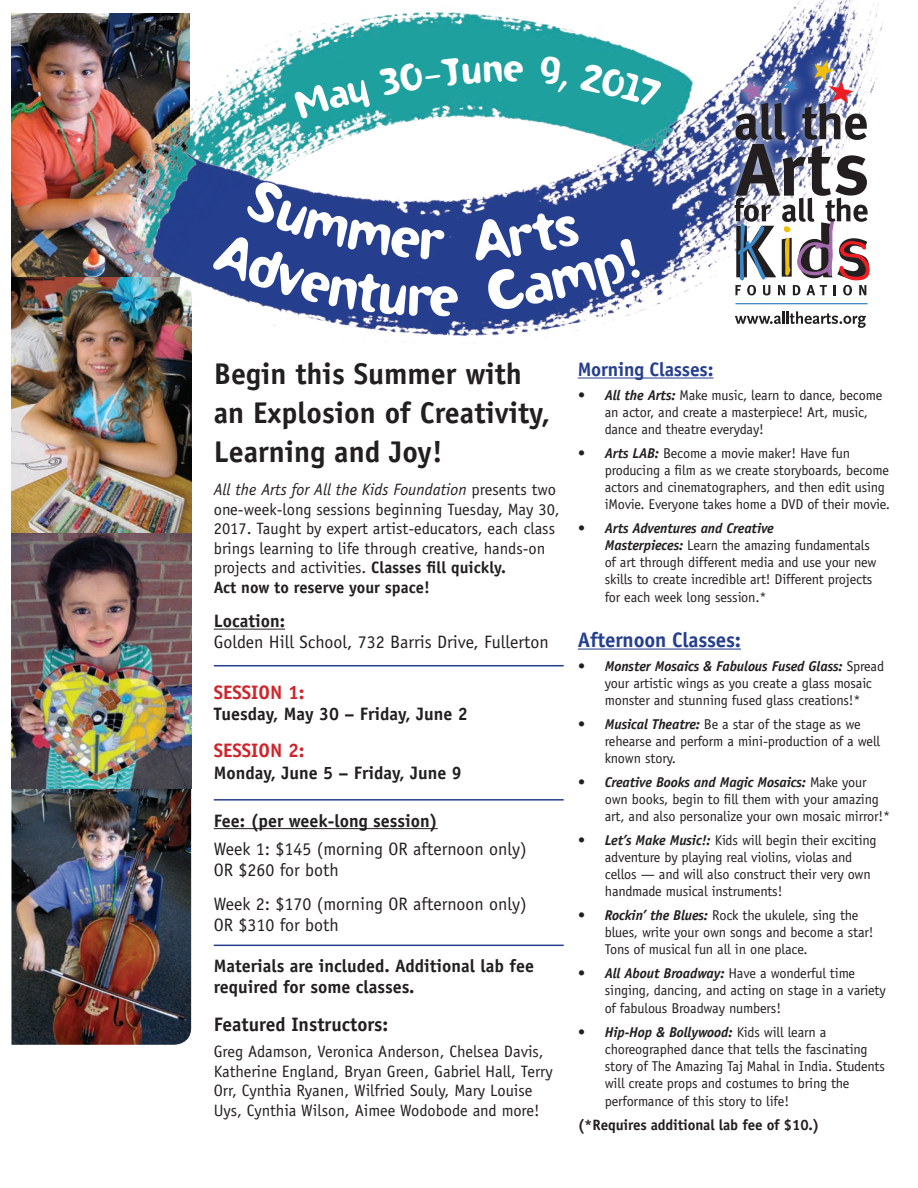
<style>
.page{position:relative;width:918px;height:1188px;background:#fff}
.page>*{position:absolute;margin:0;border:0;box-sizing:border-box;transform-origin:0 0}
.t1{font:700 30px/39px "Officina Sans";color:#231f20}
.t2{font:700 21px "Officina Sans";letter-spacing:-.01em;color:#253f8e}
.t3{font:700 19.5px "Officina Sans";color:#231f20}
.t4{font:700 19.5px "Officina Sans";color:#d1232a}
.t5{font:700 19.5px "Officina Sans";letter-spacing:-.01em;color:#253f8e}
.t6{font:18px/21px "Officina Sans";color:#231f20}
.t7{font:700 18px/21px "Officina Sans";color:#231f20}
.t8{font:16.5px/19.5px "Officina Sans";color:#231f20}
.t9{font:700 15px "Officina Sans";letter-spacing:-.01em;color:#231f20}
.t10{font:14.25px/17.1px "Officina Sans";letter-spacing:-.01em;color:#231f20}
.s1{font-style:italic}
.s2{font-weight:700}
.s3{font-weight:700;font-style:italic}
</style>
<div class="page">
<img style="left:11px;top:14px;width:37px;height:263px">
<img style="left:11px;top:277px;width:180px;height:768px">
<hr style="left:214px;top:629px;width:71px;height:1px;background:#231f20">
<hr style="left:214px;top:665px;width:350px;height:1px;background:#253f8e">
<hr style="left:214px;top:799px;width:350px;height:2px;background:#253f8e">
<hr style="left:214px;top:828px;width:224px;height:1px;background:#231f20">
<hr style="left:214px;top:945px;width:350px;height:1px;background:#253f8e">
<hr style="left:578px;top:649px;width:163px;height:1px;background:#253f8e">
<img style="left:48px;top:13px;width:57px;height:324px">
<img style="left:105px;top:0;width:778px;height:420px">
<div style="left:724px;top:50px;width:157px;height:289px;background:#fff;opacity:.75"></div>
<svg style="left:735px;top:59px;width:135px;height:269px"></svg>
<hr style="left:735px;top:303px;width:133px;height:1px;background:#3b88c8">
<div style="left:294px;top:80px;width:76px;height:39px;background:#1ea09f"></div>
<div style="left:379px;top:57px;width:144px;height:39px;background:#1ea09f"></div>
<svg style="left:539px;top:56px;width:28px;height:38px"></svg>
<div style="left:580px;top:62px;width:82px;height:46px;background:#1ea09f"></div>
<svg style="left:211px;top:178px;width:247px;height:139px;background:#445a9e"></svg>
<div style="left:471px;top:211px;width:171px;height:101px;background:#253f8e"></div>
<p class="t1" style="left:214px;top:354px;width:338px">Begin this Summer with an Explosion of Creativity,<br>Learning and Joy!</p>
<p class="t8" style="left:214px;top:480px;width:348px"><span class="s1">All the Arts for All the Kids Foundation</span> presents two one-week-long sessions beginning Tuesday, May 30, 2017. Taught by expert artist-educators, each class brings learning to life through creative, hands-on projects and activities. <span class="s2">Classes fill quickly.<br>Act now to reserve your space!</span></p>
<p class="t6" style="left:214px;top:611px;width:337px"><span class="s2">Location:<br></span>Golden Hill School, 732 Barris Drive, Fullerton</p>
<p class="t4" style="left:214px;top:680px;width:92px">SESSION 1:</p>
<p class="t7" style="left:214px;top:704px;width:255px">Tuesday, May 30 – Friday, June 2</p>
<p class="t4" style="left:214px;top:738px;width:92px">SESSION 2:</p>
<p class="t7" style="left:214px;top:762px;width:250px">Monday, June 5 – Friday, June 9</p>
<p class="t7" style="left:214px;top:810px;width:226px">Fee: (per week-long session)</p>
<p class="t6" style="left:214px;top:838px;width:315px">Week 1: $145 (morning OR afternoon only)<br>OR $260 for both</p>
<p class="t6" style="left:214px;top:894px;width:315px">Week 2: $170 (morning OR afternoon only)<br>OR $310 for both</p>
<p class="t7" style="left:214px;top:956px;width:322px">Materials are included. Additional lab fee required for some classes.</p>
<p class="t3" style="left:214px;top:1012px;width:176px">Featured Instructors:</p>
<p class="t8" style="left:214px;top:1042px;width:340px">Greg Adamson, Veronica Anderson, Chelsea Davis, Katherine England, Bryan Green, Gabriel Hall, Terry Orr, Cynthia Ryanen, Wilfried Souly, Mary Louise Uys, Cynthia Wilson, Aimee Wodobode and more!</p>
<p class="t5" style="left:578px;top:357px;width:137px">Morning Classes:</p>
<p class="t10" style="left:605px;top:387px;width:279px;text-indent:-27px"><span class="s3">• All the Arts:</span> Make music, learn to dance, become an actor, and create a masterpiece! Art, music, dance and theatre everyday!</p>
<p class="t10" style="left:605px;top:445px;width:287px;text-indent:-27px"><span class="s3">• Arts LAB:</span> Become a movie maker! Have fun producing a film as we create storyboards, become actors and cinematographers, and then edit using iMovie. Everyone takes home a DVD of their movie.</p>
<p class="t10" style="left:605px;top:520px;width:273px;text-indent:-27px"><span class="s3">• Arts Adventures and Creative<br>Masterpieces:</span> Learn the amazing fundamentals of art through different media and use your new skills to create incredible art! Different projects for each week long session.*</p>
<p class="t2" style="left:578px;top:627px;width:165px">Afternoon Classes:</p>
<p class="t10" style="left:605px;top:657px;width:281px;text-indent:-27px"><span class="s3">• Monster Mosaics &amp; Fabulous Fused Glass:</span> Spread your artistic wings as you create a glass mosaic monster and stunning fused glass creations!*</p>
<p class="t10" style="left:605px;top:716px;width:277px;text-indent:-27px"><span class="s3">• Musical Theatre:</span> Be a star of the stage as we rehearse and perform a mini-production of a well known story.</p>
<p class="t10" style="left:605px;top:774px;width:287px;text-indent:-27px"><span class="s3">• Creative Books and Magic Mosaics:</span> Make your own books, begin to fill them with your amazing art, and also personalize your own mosaic mirror!*</p>
<p class="t10" style="left:605px;top:832px;width:273px;text-indent:-27px"><span class="s3">• Let’s Make Music!:</span> Kids will begin their exciting adventure by playing real violins, violas and cellos — and will also construct their very own handmade musical instruments!</p>
<p class="t10" style="left:605px;top:907px;width:270px;text-indent:-27px"><span class="s3">• Rockin’ the Blues:</span> Rock the ukulele, sing the blues, write your own songs and become a star!<br>Tons of musical fun all in one place.</p>
<p class="t10" style="left:605px;top:965px;width:283px;line-height:17.5px;text-indent:-27px"><span class="s3">• All About Broadway:</span> Have a wonderful time singing, dancing, and acting on stage in a variety of fabulous Broadway numbers!</p>
<p class="t10" style="left:605px;top:1024px;width:282px;text-indent:-27px"><span class="s3">• Hip-Hop &amp; Bollywood:</span> Kids will learn a choreographed dance that tells the fascinating story of The Amazing Taj Mahal in India. Students will create props and costumes to bring the performance of this story to life!</p>
<p class="t9" style="left:578px;top:1116px;width:243px">(*Requires additional lab fee of $10.)</p>
</div>
